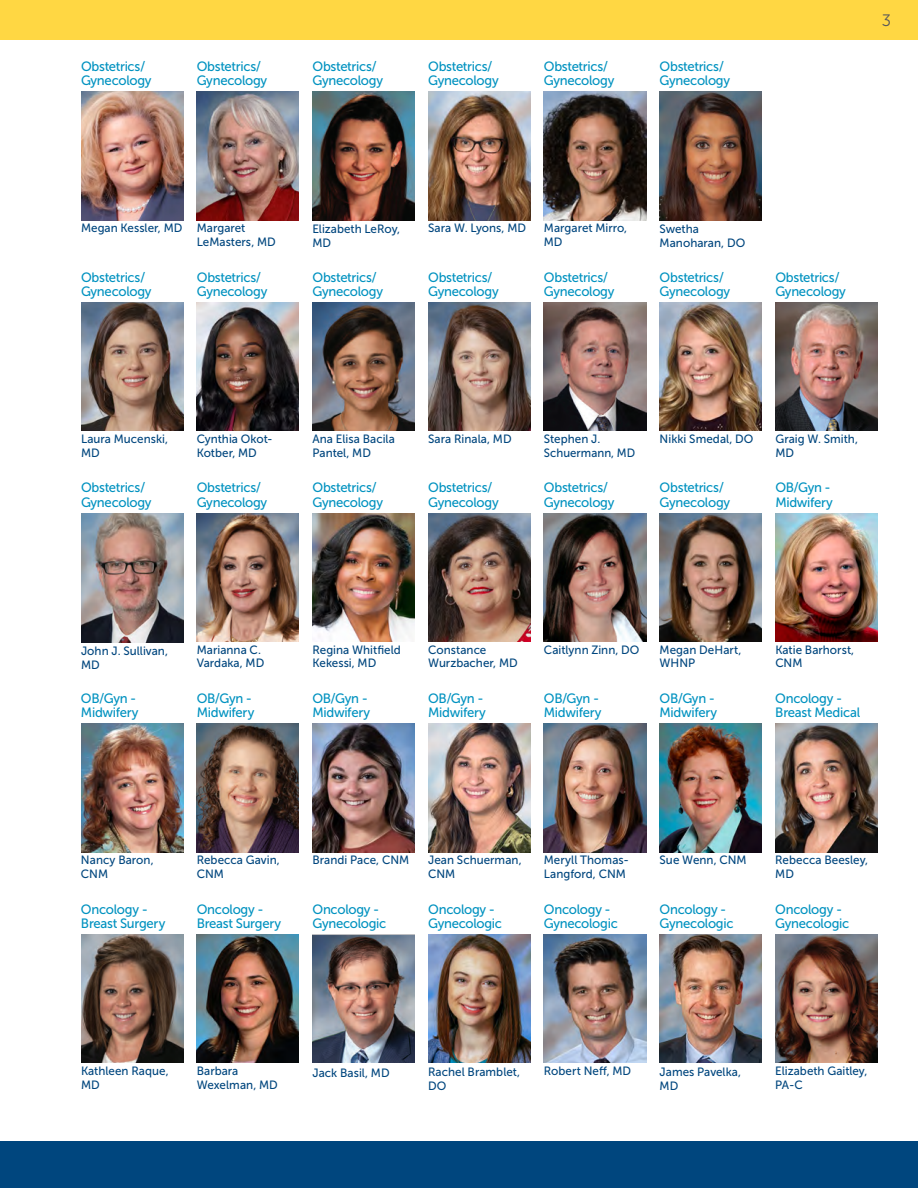
<style>
.page{position:relative;width:918px;height:1188px;background:#fff}
.page>*{position:absolute;margin:0;border:0;box-sizing:border-box;transform-origin:0 0}
.SPEC_PRIM_CARE_HEAD{font:16.5px "Museo Sans 300";color:#57585a}
.DOC-specialties{font:13.5px/14.2px "Museo Sans 500";letter-spacing:-.02em;color:#0092c0}
.CUTLINE-Name{font:12px/13.5px "Museo Sans 500";letter-spacing:.005em;color:#00467e}
</style>
<div class="page">
<img style="left:428px;top:92px;width:102px;height:128px">
<img style="left:81px;top:303px;width:102px;height:128px">
<img style="left:81px;top:92px;width:102px;height:128px">
<img style="left:197px;top:92px;width:102px;height:128px">
<img style="left:312px;top:513px;width:103px;height:129px">
<img style="left:312px;top:92px;width:103px;height:128px">
<img style="left:312px;top:303px;width:103px;height:128px">
<img style="left:428px;top:303px;width:102px;height:128px">
<img style="left:660px;top:92px;width:102px;height:128px">
<img style="left:544px;top:303px;width:102px;height:128px">
<img style="left:81px;top:513px;width:102px;height:130px">
<img style="left:775px;top:303px;width:103px;height:128px">
<img style="left:428px;top:513px;width:102px;height:129px">
<img style="left:775px;top:513px;width:103px;height:129px">
<img style="left:544px;top:513px;width:102px;height:129px">
<img style="left:197px;top:724px;width:102px;height:128px">
<img style="left:312px;top:724px;width:103px;height:128px">
<img style="left:81px;top:724px;width:102px;height:128px">
<img style="left:660px;top:724px;width:102px;height:128px">
<img style="left:81px;top:935px;width:102px;height:128px">
<img style="left:544px;top:724px;width:102px;height:128px">
<img style="left:428px;top:724px;width:102px;height:128px">
<img style="left:775px;top:724px;width:103px;height:128px">
<img style="left:544px;top:92px;width:102px;height:128px">
<img style="left:197px;top:303px;width:102px;height:128px">
<img style="left:197px;top:513px;width:102px;height:129px">
<img style="left:660px;top:513px;width:102px;height:129px">
<img style="left:197px;top:935px;width:102px;height:128px">
<img style="left:775px;top:935px;width:103px;height:128px">
<img style="left:312px;top:935px;width:103px;height:128px">
<img style="left:544px;top:935px;width:102px;height:128px">
<img style="left:660px;top:935px;width:102px;height:128px">
<img style="left:428px;top:935px;width:102px;height:128px">
<div style="left:0;top:1141px;width:918px;height:47px;background:#00467e"></div>
<div style="left:0;top:0;width:918px;height:40px;background:#ffd743"></div>
<img style="left:660px;top:303px;width:102px;height:128px">
<p class="DOC-specialties" style="left:81px;top:59px;width:72px">Obstetrics/<br>Gynecology</p>
<p class="DOC-specialties" style="left:197px;top:59px;width:72px">Obstetrics/<br>Gynecology</p>
<p class="DOC-specialties" style="left:312px;top:59px;width:72px">Obstetrics/<br>Gynecology</p>
<p class="DOC-specialties" style="left:428px;top:59px;width:72px">Obstetrics/<br>Gynecology</p>
<p class="DOC-specialties" style="left:544px;top:59px;width:72px">Obstetrics/<br>Gynecology</p>
<p class="DOC-specialties" style="left:660px;top:59px;width:72px">Obstetrics/<br>Gynecology</p>
<p class="SPEC_PRIM_CARE_HEAD" style="left:882px;top:11px;width:11px">3</p>
<p class="CUTLINE-Name" style="left:81px;top:222px;width:103px">Megan Kessler, MD</p>
<p class="DOC-specialties" style="left:81px;top:270px;width:72px">Obstetrics/<br>Gynecology</p>
<p class="CUTLINE-Name" style="left:197px;top:222px;width:81px">Margaret<br>LeMasters, MD</p>
<p class="DOC-specialties" style="left:197px;top:270px;width:72px">Obstetrics/<br>Gynecology</p>
<p class="CUTLINE-Name" style="left:312px;top:222px;width:89px">Elizabeth LeRoy,<br>MD</p>
<p class="DOC-specialties" style="left:312px;top:270px;width:72px">Obstetrics/<br>Gynecology</p>
<p class="CUTLINE-Name" style="left:428px;top:222px;width:99px">Sara W. Lyons, MD</p>
<p class="DOC-specialties" style="left:428px;top:270px;width:72px">Obstetrics/<br>Gynecology</p>
<p class="CUTLINE-Name" style="left:544px;top:222px;width:85px">Margaret Mirro,<br>MD</p>
<p class="DOC-specialties" style="left:544px;top:270px;width:72px">Obstetrics/<br>Gynecology</p>
<p class="CUTLINE-Name" style="left:660px;top:222px;width:87px">Swetha<br>Manoharan, DO</p>
<p class="DOC-specialties" style="left:660px;top:270px;width:72px">Obstetrics/<br>Gynecology</p>
<p class="DOC-specialties" style="left:775px;top:270px;width:72px">Obstetrics/<br>Gynecology</p>
<p class="CUTLINE-Name" style="left:81px;top:432px;width:89px">Laura Mucenski,<br>MD</p>
<p class="DOC-specialties" style="left:81px;top:481px;width:72px">Obstetrics/<br>Gynecology</p>
<p class="CUTLINE-Name" style="left:197px;top:432px;width:77px">Cynthia Okot-<br>Kotber, MD</p>
<p class="DOC-specialties" style="left:197px;top:481px;width:72px">Obstetrics/<br>Gynecology</p>
<p class="CUTLINE-Name" style="left:312px;top:432px;width:84px">Ana Elisa Bacila<br>Pantel, MD</p>
<p class="CUTLINE-Name" style="left:428px;top:432px;width:85px">Sara Rinala, MD</p>
<p class="CUTLINE-Name" style="left:544px;top:432px;width:93px">Stephen J.<br>Schuermann, MD</p>
<p class="CUTLINE-Name" style="left:660px;top:432px;width:95px">Nikki Smedal, DO</p>
<p class="CUTLINE-Name" style="left:775px;top:432px;width:84px">Graig W. Smith,<br>MD</p>
<p class="DOC-specialties" style="left:312px;top:481px;width:72px">Obstetrics/<br>Gynecology</p>
<p class="DOC-specialties" style="left:428px;top:481px;width:72px">Obstetrics/<br>Gynecology</p>
<p class="DOC-specialties" style="left:544px;top:481px;width:72px">Obstetrics/<br>Gynecology</p>
<p class="DOC-specialties" style="left:660px;top:481px;width:72px">Obstetrics/<br>Gynecology</p>
<p class="DOC-specialties" style="left:775px;top:481px;width:59px">OB/Gyn -<br>Midwifery</p>
<p class="CUTLINE-Name" style="left:81px;top:644px;width:89px">John J. Sullivan,<br>MD</p>
<p class="DOC-specialties" style="left:81px;top:691px;width:59px">OB/Gyn -<br>Midwifery</p>
<p class="CUTLINE-Name" style="left:197px;top:643px;width:69px">Marianna C.<br>Vardaka, MD</p>
<p class="DOC-specialties" style="left:197px;top:691px;width:59px">OB/Gyn -<br>Midwifery</p>
<p class="CUTLINE-Name" style="left:312px;top:643px;width:90px">Regina Whitfield<br>Kekessi, MD</p>
<p class="DOC-specialties" style="left:312px;top:691px;width:59px">OB/Gyn -<br>Midwifery</p>
<p class="CUTLINE-Name" style="left:428px;top:643px;width:91px">Constance<br>Wurzbacher, MD</p>
<p class="CUTLINE-Name" style="left:544px;top:643px;width:97px">Caitlynn Zinn, DO</p>
<p class="CUTLINE-Name" style="left:660px;top:643px;width:83px">Megan DeHart,<br>WHNP</p>
<p class="CUTLINE-Name" style="left:775px;top:643px;width:80px">Katie Barhorst,<br>CNM</p>
<p class="DOC-specialties" style="left:428px;top:691px;width:59px">OB/Gyn -<br>Midwifery</p>
<p class="DOC-specialties" style="left:775px;top:691px;width:86px">Oncology -<br>Breast Medical</p>
<p class="DOC-specialties" style="left:544px;top:691px;width:59px">OB/Gyn -<br>Midwifery</p>
<p class="DOC-specialties" style="left:660px;top:691px;width:59px">OB/Gyn -<br>Midwifery</p>
<p class="CUTLINE-Name" style="left:81px;top:854px;width:74px">Nancy Baron,<br>CNM</p>
<p class="DOC-specialties" style="left:81px;top:902px;width:86px">Oncology -<br>Breast Surgery</p>
<p class="CUTLINE-Name" style="left:197px;top:854px;width:85px">Rebecca Gavin,<br>CNM</p>
<p class="DOC-specialties" style="left:197px;top:902px;width:86px">Oncology -<br>Breast Surgery</p>
<p class="CUTLINE-Name" style="left:312px;top:854px;width:98px">Brandi Pace, CNM</p>
<p class="DOC-specialties" style="left:312px;top:902px;width:76px">Oncology -<br>Gynecologic</p>
<p class="CUTLINE-Name" style="left:428px;top:854px;width:95px">Jean Schuerman,<br>CNM</p>
<p class="DOC-specialties" style="left:428px;top:902px;width:76px">Oncology -<br>Gynecologic</p>
<p class="CUTLINE-Name" style="left:544px;top:854px;width:87px">Meryll Thomas-<br>Langford, CNM</p>
<p class="DOC-specialties" style="left:544px;top:902px;width:76px">Oncology -<br>Gynecologic</p>
<p class="CUTLINE-Name" style="left:660px;top:854px;width:89px">Sue Wenn, CNM</p>
<p class="DOC-specialties" style="left:660px;top:902px;width:76px">Oncology -<br>Gynecologic</p>
<p class="CUTLINE-Name" style="left:775px;top:854px;width:94px">Rebecca Beesley,<br>MD</p>
<p class="DOC-specialties" style="left:775px;top:902px;width:76px">Oncology -<br>Gynecologic</p>
<p class="CUTLINE-Name" style="left:81px;top:1064px;width:89px">Kathleen Raque,<br>MD</p>
<p class="CUTLINE-Name" style="left:197px;top:1064px;width:83px">Barbara<br>Wexelman, MD</p>
<p class="CUTLINE-Name" style="left:312px;top:1066px;width:79px">Jack Basil, MD</p>
<p class="CUTLINE-Name" style="left:428px;top:1066px;width:93px">Rachel Bramblet,<br>DO</p>
<p class="CUTLINE-Name" style="left:544px;top:1064px;width:89px">Robert Neff, MD</p>
<p class="CUTLINE-Name" style="left:660px;top:1066px;width:83px">James Pavelka,<br>MD</p>
<p class="CUTLINE-Name" style="left:775px;top:1064px;width:94px">Elizabeth Gaitley,<br>PA-C</p>
</div>
